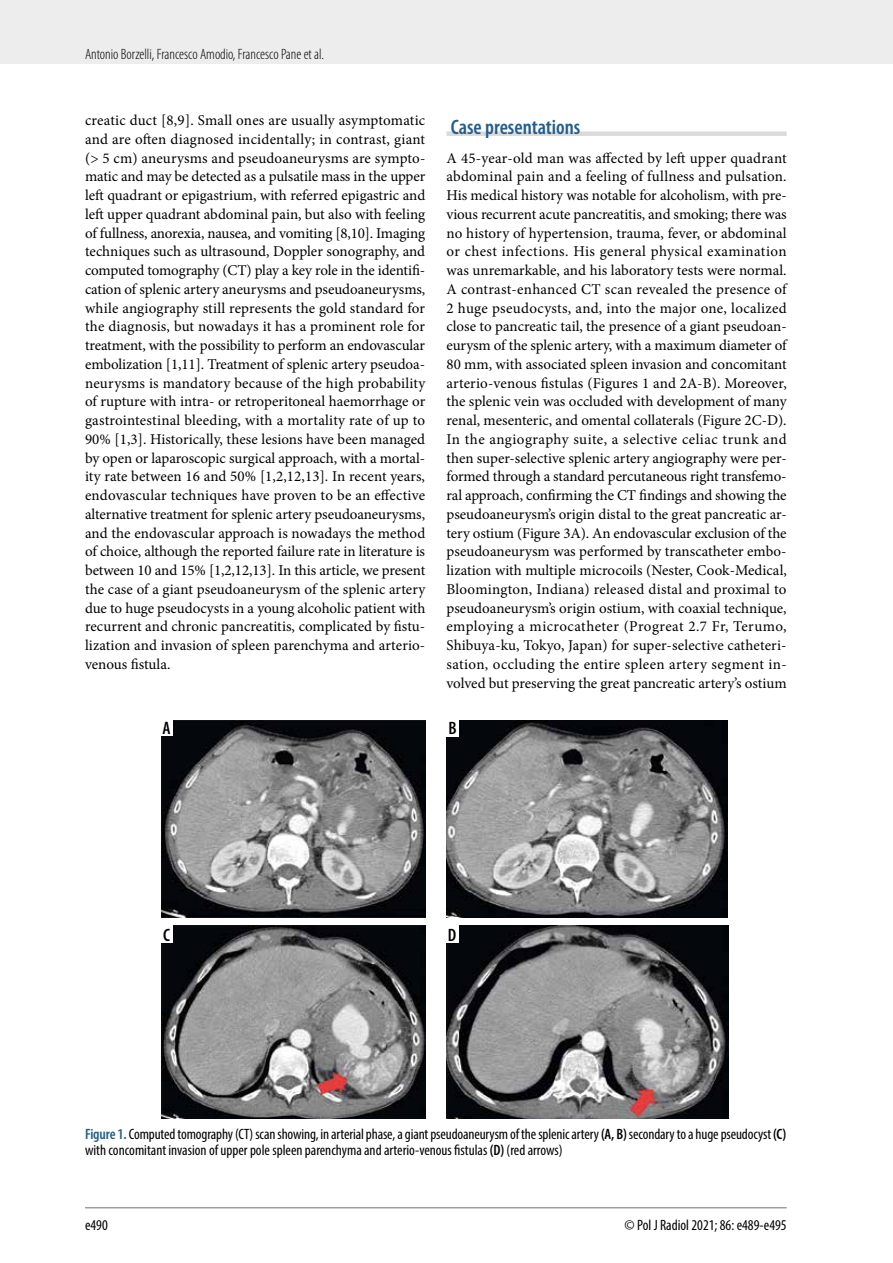
<style>
.page{position:relative;width:893px;height:1263px;background:#fff}
.page>*{position:absolute;margin:0;border:0;box-sizing:border-box;transform-origin:0 0}
.t1{font:600 condensed 21px "Myriad Pro";color:#245d8c}
.t2{font:600 condensed 18px "Myriad Pro";color:#000}
.t3{font:15px/18.8px "Minion Pro";color:#000;text-align:justify}
.t4{font:condensed 15px/16.5px "Myriad Pro";letter-spacing:-.01em;color:#000}
.t5{font:300 condensed 15px "Myriad Pro";color:#000}
.s1{font-weight:600;color:#245d8c}
.s2{font-weight:600}
</style>
<div class="page">
<div style="left:0;top:0;width:893px;height:64px;background:#ededed"></div>
<hr style="left:85px;top:1207px;width:702px;height:1px;background:#9d9d9c">
<div style="left:446px;top:131px;width:341px;height:5px;background:#dadada"></div>
<img style="left:446px;top:720px;width:281px;height:198px">
<img style="left:161px;top:926px;width:264px;height:193px">
<img style="left:446px;top:926px;width:282px;height:193px">
<img style="left:161px;top:720px;width:264px;height:198px">
<div style="left:160px;top:926px;width:13px;height:17px;background:#fff"></div>
<div style="left:446px;top:925px;width:12px;height:17px;background:#fff"></div>
<div style="left:160px;top:719px;width:13px;height:17px;background:#fff"></div>
<div style="left:446px;top:719px;width:13px;height:17px;background:#fff"></div>
<p class="t5" style="left:85px;top:45px;width:241px">Antonio Borzelli, Francesco Amodio, Francesco Pane et al.</p>
<p class="t3" style="left:85px;top:111px;width:342px">creatic duct [8,9]. Small ones are usually asymptomatic and are often diagnosed incidentally; in contrast, giant (&gt; 5 cm) aneurysms and pseudoaneurysms are sympto&shy;matic and may be detected as a pulsatile mass in the upper left quadrant or epigastrium, with referred epigastric and left upper quadrant abdominal pain, but also with feeling of fullness, anorexia, nausea, and vomiting [8,10]. Imaging techniques such as ultrasound, Doppler sonography, and computed tomography (CT) play a key role in the identifi&shy;cation of splenic artery aneurysms and pseudoaneurysms, while angiography still represents the gold standard for the diagnosis, but nowadays it has a prominent role for treatment, with the possibility to perform an endovascular embolization [1,11]. Treatment of splenic artery pseudoa&shy;neurysms is mandatory because of the high probability of rupture with intra- or retroperitoneal haemorrhage or gastrointestinal bleeding, with a mortality rate of up to 90% [1,3]. Historically, these lesions have been managed by open or laparoscopic surgical approach, with a mortal&shy;ity rate between 16 and 50% [1,2,12,13]. In recent years, endovascular techniques have proven to be an effective alternative treatment for splenic artery pseudoaneurysms, and the endovascular approach is nowadays the method of choice, although the reported failure rate in literature is between 10 and 15% [1,2,12,13]. In this article, we present the case of a giant pseudoaneurysm of the splenic artery due to huge pseudocysts in a young alcoholic patient with recurrent and chronic pancreatitis, complicated by fistu&shy;lization and invasion of spleen parenchyma and arterio&shy;venous fistula.</p>
<h1 class="t1" style="left:451px;top:114px;width:131px">Case presentations</h1>
<p class="t3" style="left:446px;top:148px;width:342px">A 45-year-old man was affected by left upper quadrant abdominal pain and a feeling of fullness and pulsation.<br>His medical history was notable for alcoholism, with pre&shy;vious recurrent acute pancreatitis, and smoking; there was no history of hypertension, trauma, fever, or abdominal or chest infections. His general physical examination was unremarkable, and his laboratory tests were normal.<br>A contrast-enhanced CT scan revealed the presence of 2 huge pseudocysts, and, into the major one, localized close to pancreatic tail, the presence of a giant pseudoan&shy;eurysm of the splenic artery, with a maximum diameter of 80 mm, with associated spleen invasion and concomitant arterio-venous fistulas (Figures 1 and 2A-B). Moreover, the splenic vein was occluded with development of many renal, mesenteric, and omental collaterals (Figure 2C-D).<br>In the angiography suite, a selective celiac trunk and then super-selective splenic artery angiography were per&shy;formed through a standard percutaneous right transfemo&shy;ral approach, confirming the CT findings and showing the pseudoaneurysm’s origin distal to the great pancreatic ar&shy;tery ostium (Figure 3A). An endovascular exclusion of the pseudoaneurysm was performed by transcatheter embo&shy;lization with multiple microcoils (Nester, Cook-Medical, Bloomington, Indiana) released distal and proximal to pseudoaneurysm’s origin ostium, with coaxial technique, employing a microcatheter (Progreat 2.7 Fr, Terumo, Shibuya-ku, Tokyo, Japan) for super-selective catheteri&shy;sation, occluding the entire spleen artery segment in&shy;volved but preserving the great pancreatic artery’s ostium</p>
<p class="t2" style="left:163px;top:717px;width:10px">A</p>
<p class="t2" style="left:448px;top:717px;width:10px">B</p>
<p class="t2" style="left:163px;top:924px;width:8px">C</p>
<p class="t2" style="left:448px;top:924px;width:10px">D</p>
<p class="t4" style="left:85px;top:1125px;width:703px"><span class="s1">Figure 1.</span> Computed tomography (CT) scan showing, in arterial phase, a giant pseudoaneurysm of the splenic artery <span class="s2">(A, B)</span> secondary to a huge pseudocyst <span class="s2">(C) </span>with concomitant invasion of upper pole spleen parenchyma and arterio-venous fistulas <span class="s2">(D)</span> (red arrows)</p>
<p class="t4" style="left:85px;top:1216px;width:24px">e490</p>
<p class="t4" style="left:625px;top:1216px;width:164px">© Pol J Radiol 2021; 86: e489-e495</p>
</div>
